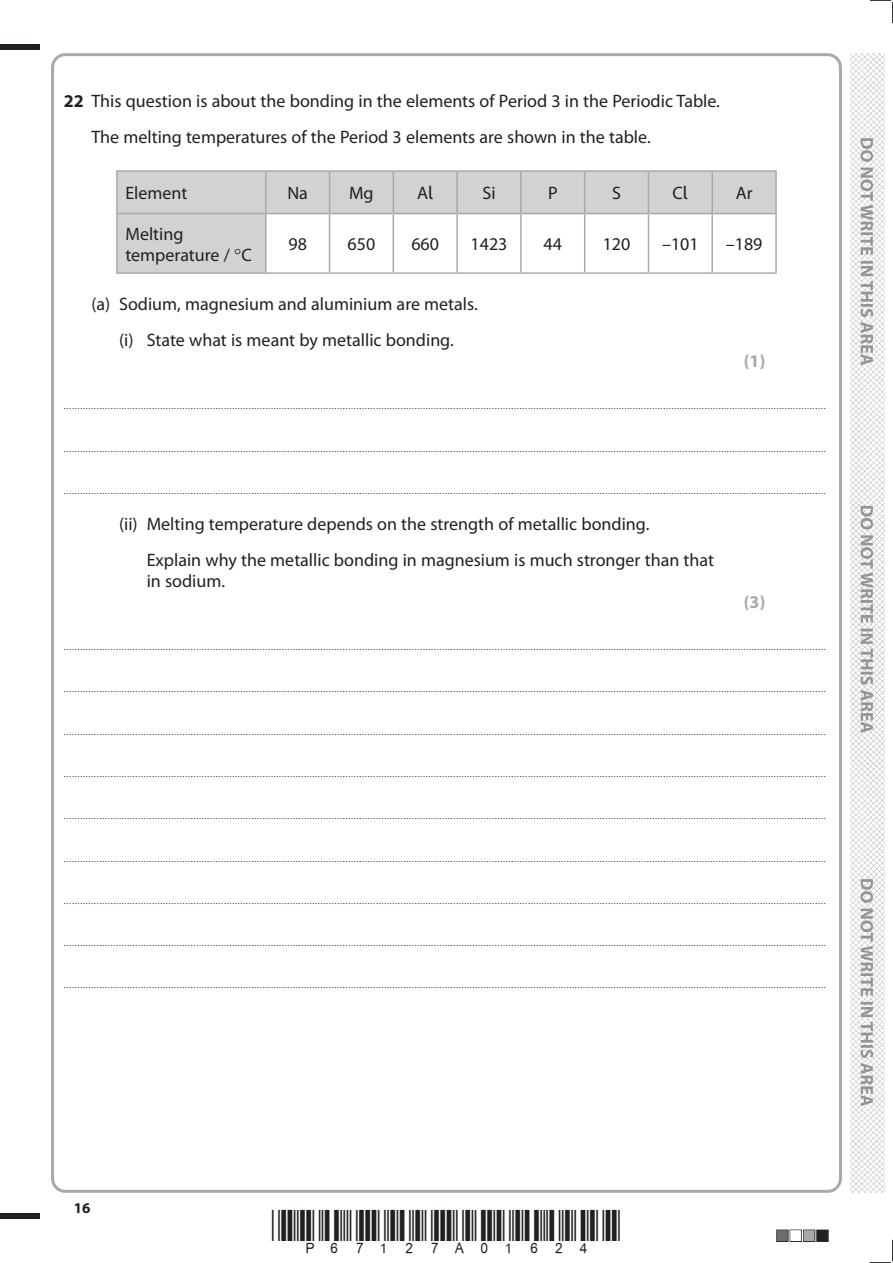
<style>
.page{position:relative;width:893px;height:1263px;background:#fff}
.page>*{position:absolute;margin:0;border:0;box-sizing:border-box;transform-origin:0 0}
.t1{font:18px/36px "Myriad Pro";color:#231f20}
.t2{font:700 18px "Myriad Pro";color:#a8a9ad}
.t3{font:700 15px "Myriad Pro";color:#231f20}
.t4{font:9px "Myriad Pro";color:#231f20}
.s1{font-weight:700}
.s2{font-family:"Trebuchet MS"}
.s3{font-family:"Times New Roman"}
</style>
<div class="page">
<div style="left:0;top:44px;width:40px;height:5px;background:#231f20"></div>
<div style="left:0;top:1214px;width:40px;height:5px;background:#231f20"></div>
<svg style="left:870px;top:0;width:23px;height:23px"></svg>
<svg style="left:870px;top:1240px;width:23px;height:23px"></svg>
<img style="left:850px;top:53px;width:34px;height:1140px">
<svg style="left:860px;top:138px;width:13px;height:968px"></svg>
<svg style="left:118px;top:172px;width:657px;height:100px;fill:#d1d2d4"></svg>
<hr style="left:116px;top:170px;width:150px;height:2px;background:#a8a9ad">
<hr style="left:116px;top:172px;width:2px;height:41px;background:#a8a9ad">
<hr style="left:266px;top:170px;width:64px;height:2px;background:#a8a9ad">
<hr style="left:265px;top:172px;width:1px;height:41px;background:#a8a9ad">
<hr style="left:330px;top:170px;width:63px;height:2px;background:#a8a9ad">
<hr style="left:329px;top:172px;width:1px;height:41px;background:#a8a9ad">
<hr style="left:393px;top:170px;width:64px;height:2px;background:#a8a9ad">
<hr style="left:393px;top:172px;width:1px;height:41px;background:#a8a9ad">
<hr style="left:457px;top:170px;width:64px;height:2px;background:#a8a9ad">
<hr style="left:456px;top:172px;width:2px;height:41px;background:#a8a9ad">
<hr style="left:521px;top:170px;width:64px;height:2px;background:#a8a9ad">
<hr style="left:520px;top:172px;width:2px;height:41px;background:#a8a9ad">
<hr style="left:585px;top:170px;width:63px;height:2px;background:#a8a9ad">
<hr style="left:584px;top:172px;width:1px;height:41px;background:#a8a9ad">
<hr style="left:648px;top:170px;width:64px;height:2px;background:#a8a9ad">
<hr style="left:648px;top:172px;width:1px;height:41px;background:#a8a9ad">
<hr style="left:712px;top:170px;width:65px;height:2px;background:#a8a9ad">
<hr style="left:711px;top:172px;width:2px;height:41px;background:#a8a9ad">
<hr style="left:775px;top:172px;width:2px;height:41px;background:#a8a9ad">
<hr style="left:116px;top:213px;width:150px;height:1px;background:#a8a9ad">
<hr style="left:116px;top:214px;width:2px;height:58px;background:#a8a9ad">
<hr style="left:266px;top:213px;width:64px;height:1px;background:#a8a9ad">
<hr style="left:265px;top:214px;width:1px;height:58px;background:#a8a9ad">
<hr style="left:330px;top:213px;width:63px;height:1px;background:#a8a9ad">
<hr style="left:329px;top:214px;width:1px;height:58px;background:#a8a9ad">
<hr style="left:393px;top:213px;width:64px;height:1px;background:#a8a9ad">
<hr style="left:393px;top:214px;width:1px;height:58px;background:#a8a9ad">
<hr style="left:457px;top:213px;width:64px;height:1px;background:#a8a9ad">
<hr style="left:456px;top:214px;width:2px;height:58px;background:#a8a9ad">
<hr style="left:521px;top:213px;width:64px;height:1px;background:#a8a9ad">
<hr style="left:520px;top:214px;width:2px;height:58px;background:#a8a9ad">
<hr style="left:585px;top:213px;width:63px;height:1px;background:#a8a9ad">
<hr style="left:584px;top:214px;width:1px;height:58px;background:#a8a9ad">
<hr style="left:648px;top:213px;width:64px;height:1px;background:#a8a9ad">
<hr style="left:648px;top:214px;width:1px;height:58px;background:#a8a9ad">
<hr style="left:712px;top:213px;width:65px;height:1px;background:#a8a9ad">
<hr style="left:711px;top:214px;width:2px;height:58px;background:#a8a9ad">
<hr style="left:775px;top:214px;width:2px;height:58px;background:#a8a9ad">
<hr style="left:116px;top:272px;width:150px;height:2px;background:#a8a9ad">
<hr style="left:266px;top:272px;width:64px;height:2px;background:#a8a9ad">
<hr style="left:330px;top:272px;width:63px;height:2px;background:#a8a9ad">
<hr style="left:393px;top:272px;width:64px;height:2px;background:#a8a9ad">
<hr style="left:457px;top:272px;width:64px;height:2px;background:#a8a9ad">
<hr style="left:521px;top:272px;width:64px;height:2px;background:#a8a9ad">
<hr style="left:585px;top:272px;width:63px;height:2px;background:#a8a9ad">
<hr style="left:648px;top:272px;width:64px;height:2px;background:#a8a9ad">
<hr style="left:712px;top:272px;width:65px;height:2px;background:#a8a9ad">
<h1 class="t1" style="left:91px;top:83px;width:630px;text-indent:-28px"><span class="s1">22</span> This question is about the bonding in the elements of Period 3 in the Periodic Table.<br>The melting temperatures of the Period 3 elements are shown in the table.</h1>
<h1 class="t1" style="left:125px;top:175px;width:64px">Element</h1>
<h1 class="t1" style="left:287px;top:175px;width:22px">Na</h1>
<h1 class="t1" style="left:349px;top:175px;width:26px">Mg</h1>
<h1 class="t1" style="left:417px;top:175px;width:18px">A<span class="s2">l</span></h1>
<h1 class="t1" style="left:482px;top:175px;width:15px">Si</h1>
<h1 class="t1" style="left:548px;top:175px;width:11px">P</h1>
<h1 class="t1" style="left:612px;top:175px;width:10px">S</h1>
<h1 class="t1" style="left:672px;top:175px;width:17px">C<span class="s2">l</span></h1>
<h1 class="t1" style="left:736px;top:175px;width:18px">Ar</h1>
<h1 class="t1" style="left:125px;top:223px;width:128px;line-height:21px">Melting temperature / <span class="s3">°</span>C</h1>
<h1 class="t1" style="left:288px;top:226px;width:20px">98</h1>
<h1 class="t1" style="left:348px;top:226px;width:29px">650</h1>
<h1 class="t1" style="left:411px;top:226px;width:29px">660</h1>
<h1 class="t1" style="left:471px;top:226px;width:38px">1423</h1>
<h1 class="t1" style="left:544px;top:226px;width:20px">44</h1>
<h1 class="t1" style="left:603px;top:226px;width:29px">120</h1>
<h1 class="t1" style="left:662px;top:226px;width:38px">–101</h1>
<h1 class="t1" style="left:726px;top:226px;width:38px">–189</h1>
<h1 class="t1" style="left:91px;top:286px;width:388px;text-align:center">(a) Sodium, magnesium and aluminium are metals. (i) State what is meant by metallic bonding.</h1>
<h1 class="t2" style="left:744px;top:349px;width:23px">(1)</h1>
<p class="t4" style="left:64px;top:401px;width:763px">....................................................................................................................................................................................................................................................................................</p>
<p class="t4" style="left:64px;top:443px;width:763px">....................................................................................................................................................................................................................................................................................</p>
<p class="t4" style="left:64px;top:485px;width:763px">....................................................................................................................................................................................................................................................................................</p>
<h1 class="t1" style="left:147px;top:506px;width:569px;text-indent:-28px">(ii) Melting temperature depends on the strength of metallic bonding.<br>Explain why the metallic bonding in magnesium is much stronger than that</h1>
<h1 class="t1" style="left:147px;top:563px;width:80px">in sodium.</h1>
<h1 class="t2" style="left:744px;top:590px;width:23px">(3)</h1>
<p class="t4" style="left:64px;top:642px;width:763px">....................................................................................................................................................................................................................................................................................</p>
<p class="t4" style="left:64px;top:684px;width:763px">....................................................................................................................................................................................................................................................................................</p>
<p class="t4" style="left:64px;top:726px;width:763px">....................................................................................................................................................................................................................................................................................</p>
<p class="t4" style="left:64px;top:768px;width:763px">....................................................................................................................................................................................................................................................................................</p>
<p class="t4" style="left:64px;top:811px;width:763px">....................................................................................................................................................................................................................................................................................</p>
<p class="t4" style="left:64px;top:853px;width:763px">....................................................................................................................................................................................................................................................................................</p>
<p class="t4" style="left:64px;top:895px;width:763px">....................................................................................................................................................................................................................................................................................</p>
<p class="t4" style="left:64px;top:937px;width:763px">....................................................................................................................................................................................................................................................................................</p>
<p class="t4" style="left:64px;top:980px;width:763px">....................................................................................................................................................................................................................................................................................</p>
<h2 class="t3" style="left:74px;top:1198px;width:18px">16</h2>
</div>
